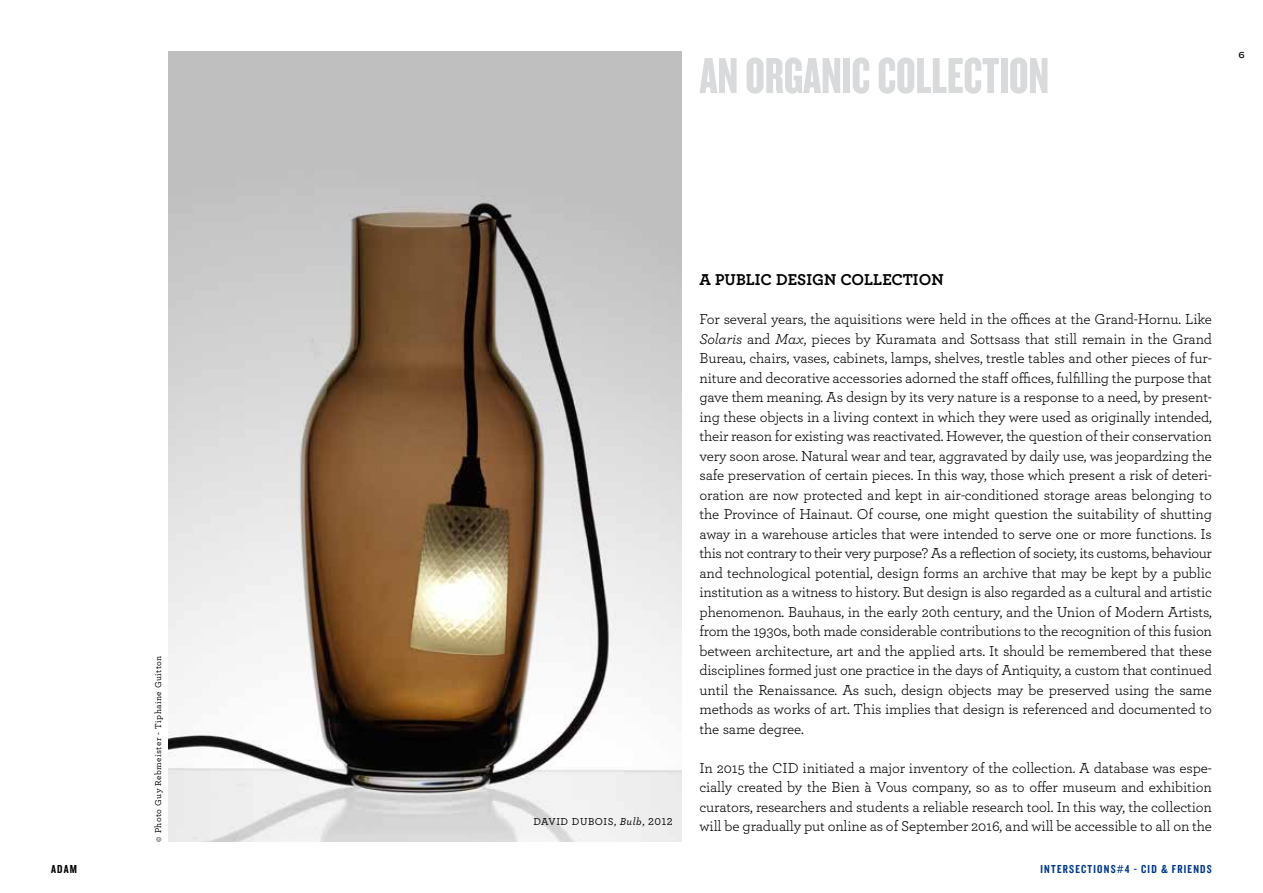
<style>
.page{position:relative;width:1263px;height:893px;background:#fff}
.page>*{position:absolute;margin:0;border:0;box-sizing:border-box;transform-origin:0 0}
.t1{font:52.5px "Knockout 68 Full Featherwt";color:#d9dadb}
.t2{font:700 16.5px "Archer";color:#000}
.t3{font:15px/19.5px "Archer";letter-spacing:-.01em;color:#000;text-align:justify}
.t4{font:12px "Knockout 49 Liteweight";letter-spacing:.1em;color:#003888}
.t5{font:12px "Knockout 49 Liteweight";color:#000}
.t6{font:500 10.5px "Archer";letter-spacing:.05em;color:#000}
.t7{font:500 9px "Archer";letter-spacing:.045em;color:#000}
.t8{font:9px "Knockout 33 Junior Heviwt";color:#000}
.s1{font-style:italic}
</style>
<div class="page">
<img style="left:169px;top:51px;width:512px;height:791px">
<h1 class="t1" style="left:699px;top:44px;width:351px">AN ORGANIC COLLECTION</h1>
<p class="t8" style="left:1238px;top:49px;width:8px">6</p>
<p class="t7" style="left:152px;top:842px;width:188px;rotate:-90deg">© PHOTO GUY REBMEISTER - TIPHAINE GUITTON</p>
<p class="t6" style="left:533px;top:814px;width:141px">DAVID DUBOIS, <span class="s1">Bulb</span>, 2012</p>
<p class="t2" style="left:699px;top:267px;width:246px">A PUBLIC DESIGN COLLECTION</p>
<p class="t3" style="left:699px;top:309px;width:514px">For several years, the aquisitions were held in the offices at the Grand-Hornu. Like <span class="s1">Solaris</span> and <span class="s1">Max</span>, pieces by Kuramata and Sottsass that still remain in the Grand Bureau, chairs, vases, cabinets, lamps, shelves, trestle tables and other pieces of fur&shy;niture and decorative accessories adorned the staff offices, fulfilling the purpose that gave them meaning. As design by its very nature is a response to a need, by present&shy;ing these objects in a living context in which they were used as originally intended, their reason for existing was reactivated. However, the question of their conservation very soon arose. Natural wear and tear, aggravated by daily use, was jeopardzing the safe preservation of certain pieces. In this way, those which present a risk of deteri&shy;oration are now protected and kept in air-conditioned storage areas belonging to the Province of Hainaut. Of course, one might question the suitability of shutting away in a warehouse articles that were intended to serve one or more functions. Is this not contrary to their very purpose? As a reflection of society, its customs, behaviour and technological potential, design forms an archive that may be kept by a public institution as a witness to history. But design is also regarded as a cultural and artistic phenomenon. Bauhaus, in the early 20th century, and the Union of Modern Artists, from the 1930s, both made considerable contributions to the recognition of this fusion between architecture, art and the applied arts. It should be remembered that these disciplines formed just one practice in the days of Antiquity, a custom that continued until the Renaissance. As such, design objects may be preserved using the same methods as works of art. This implies that design is referenced and documented to the same degree.</p>
<p class="t3" style="left:699px;top:757px;width:514px">In 2015 the CID initiated a major inventory of the collection. A database was espe&shy;cially created by the Bien à Vous company, so as to offer museum and exhibition curators, researchers and students a reliable research tool. In this way, the collection will be gradually put online as of September 2016, and will be accessible to all on the</p>
<p class="t5" style="left:51px;top:861px;width:28px">ADAM</p>
<p class="t4" style="left:1040px;top:861px;width:173px">INTERSECTIONS#4 - CID &amp; FRIENDS</p>
</div>
